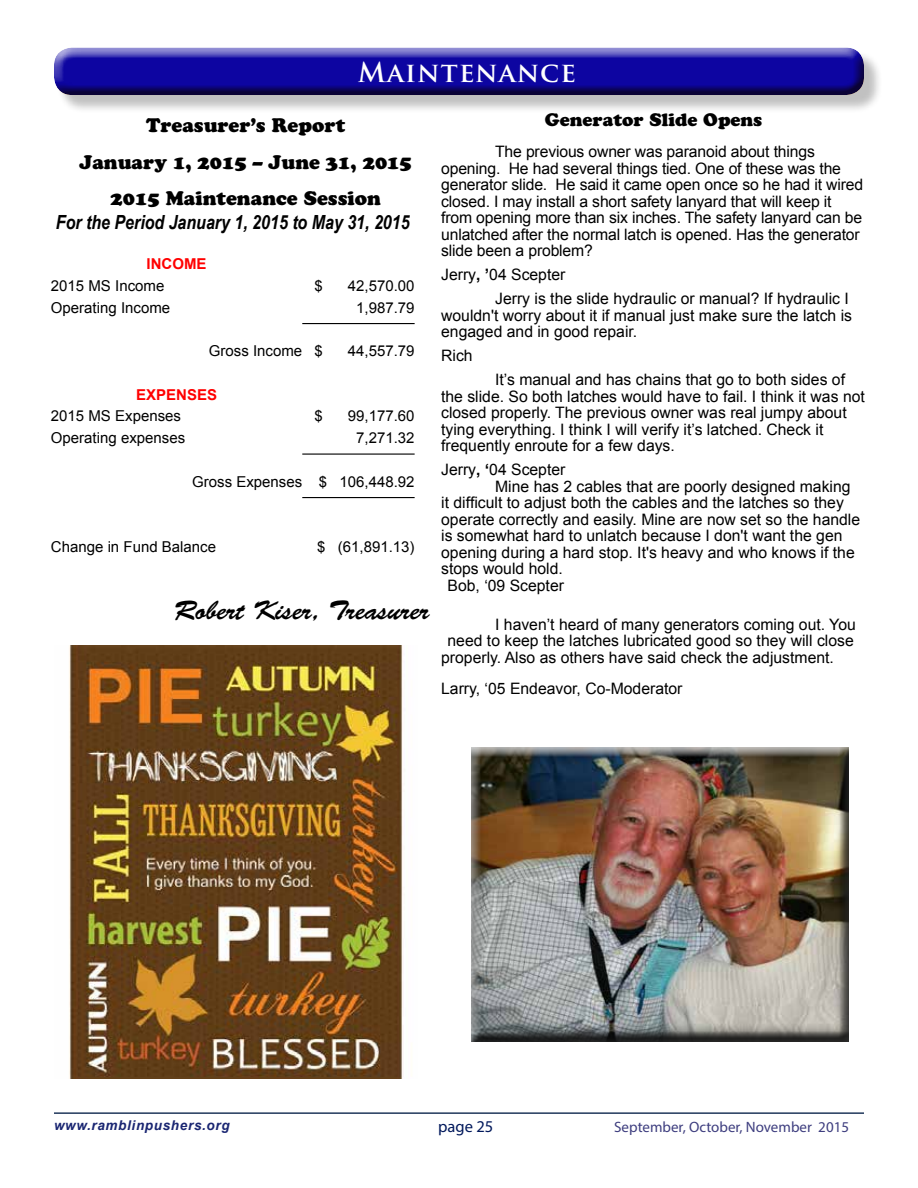
<style>
.page{position:relative;width:918px;height:1188px;background:#fff}
.page>*{position:absolute;margin:0;border:0;box-sizing:border-box;transform-origin:0 0}
.t1{font:27px "Brush Script Std";color:#000}
.t2{font:700 26.85px "Trajan Pro";letter-spacing:.04em;color:#fff}
.t3{font:19.5px "Cooper Black Std";color:#000}
.t4{font:italic 700 19.5px "Arial Narrow";color:#000}
.Normal__Web{font:18px "Cooper Black Std";color:#000}
.t5{font:16.5px "Myriad Pro";color:#00185b}
.Normal__Web-2{font:15.75px/16.5px "Arial";color:#000}
.t6{font:15px "Arial";color:#000}
.t7{font:15px "Myriad Pro";color:#3e3e7f}
.t8{font:700 15px "Arial";color:#f00}
.t9{font:italic 700 13.5px "Arial";letter-spacing:.05em;color:#1a2672}
.s1{font-weight:700}
</style>
<div class="page">
<hr style="left:54px;top:1112px;width:810px;height:2px;background:#20375b">
<div style="left:56px;top:50px;width:826px;height:64px;background:#000;opacity:.25"></div>
<div style="left:53px;top:47px;width:811px;height:38px;background:#8c88d2"></div>
<div style="left:53px;top:51px;width:811px;height:48px;background:#d1801c;opacity:.75"></div>
<hr style="left:302px;top:323px;width:113px;height:1px;background:#000">
<hr style="left:302px;top:454px;width:113px;height:1px;background:#000">
<hr style="left:302px;top:497px;width:113px;height:1px;background:#000">
<div style="left:471px;top:747px;width:378px;height:296px;background:#000;opacity:.75"></div>
<img style="left:69px;top:646px;width:334px;height:433px">
<h2 class="t2" style="left:358px;top:56px;width:220px">Maintenance</h2>
<p class="t3" style="left:146px;top:114px;width:201px">Treasurer’s Report</p>
<p class="t3" style="left:80px;top:150px;width:334px">January 1, 2015 – June 31, 2015</p>
<p class="t3" style="left:111px;top:187px;width:272px">2015 Maintenance Session</p>
<p class="t4" style="left:56px;top:207px;width:355px">For the Period January 1, 2015 to May 31, 2015</p>
<p class="t8" style="left:147px;top:254px;width:61px">INCOME</p>
<p class="t6" style="left:51px;top:276px;width:115px">2015 MS Income</p>
<p class="t6" style="left:315px;top:276px;width:10px">$</p>
<p class="t6" style="left:348px;top:276px;width:68px">42,570.00</p>
<p class="t6" style="left:51px;top:298px;width:121px">Operating Income</p>
<p class="t6" style="left:356px;top:298px;width:60px">1,987.79</p>
<p class="t6" style="left:209px;top:341px;width:95px">Gross Income</p>
<p class="t6" style="left:315px;top:341px;width:10px">$</p>
<p class="t6" style="left:348px;top:341px;width:68px">44,557.79</p>
<p class="t8" style="left:136px;top:384px;width:82px">EXPENSES</p>
<p class="t6" style="left:51px;top:406px;width:132px">2015 MS Expenses</p>
<p class="t6" style="left:315px;top:406px;width:10px">$</p>
<p class="t6" style="left:348px;top:406px;width:68px">99,177.60</p>
<p class="t6" style="left:51px;top:428px;width:136px">Operating expenses</p>
<p class="t6" style="left:356px;top:428px;width:60px">7,271.32</p>
<p class="t6" style="left:192px;top:472px;width:112px">Gross Expenses</p>
<p class="t6" style="left:319px;top:472px;width:97px">$ 106,448.92</p>
<p class="t6" style="left:51px;top:537px;width:167px">Change in Fund Balance</p>
<p class="t6" style="left:317px;top:537px;width:99px">$ (61,891.13)</p>
<p class="t1" style="left:174px;top:595px;width:257px">Robert Kiser, Treasurer</p>
<p class="Normal__Web" style="left:545px;top:108px;width:219px">Generator Slide Opens</p>
<p class="Normal__Web-2" style="left:441px;top:144px;width:423px;text-indent:54px">The previous owner was paranoid about things opening. He had several things tied. One of these was the generator slide. He said it came open once so he had it wired closed. I may install a short safety lanyard that will keep it from opening more than six inches. The safety lanyard can be unlatched after the normal latch is opened. Has the generator slide been a problem?</p>
<p class="Normal__Web-2" style="left:441px;top:267px;width:126px">Jerry<span class="s1">, ’</span>04 Scepter</p>
<p class="Normal__Web-2" style="left:441px;top:291px;width:412px;text-indent:54px">Jerry is the slide hydraulic or manual? If hydraulic I wouldn't worry about it if manual just make sure the latch is engaged and in good repair.</p>
<p class="Normal__Web-2" style="left:441px;top:348px;width:33px">Rich</p>
<p class="Normal__Web-2" style="left:441px;top:372px;width:425px;text-indent:54px">It’s manual and has chains that go to both sides of the slide. So both latches would have to fail. I think it was not closed properly. The previous owner was real jumpy about tying everything. I think I will verify it’s latched. Check it frequently enroute for a few days.</p>
<p class="Normal__Web-2" style="left:441px;top:462px;width:126px">Jerry<span class="s1">, ‘</span>04 Scepter</p>
<p class="Normal__Web-2" style="left:495px;top:478px;width:357px">Mine has 2 cables that are poorly designed making</p>
<p class="Normal__Web-2" style="left:441px;top:495px;width:404px">it difficult to adjust both the cables and the latches so they</p>
<p class="Normal__Web-2" style="left:441px;top:511px;width:421px">operate correctly and easily. Mine are now set so the handle</p>
<p class="Normal__Web-2" style="left:441px;top:528px;width:403px">is somewhat hard to unlatch because I don't want the gen</p>
<p class="Normal__Web-2" style="left:441px;top:544px;width:415px">opening during a hard stop. It's heavy and who knows if the</p>
<p class="Normal__Web-2" style="left:441px;top:561px;width:123px">stops would hold.</p>
<p class="Normal__Web-2" style="left:448px;top:577px;width:118px">Bob, ‘09 Scepter</p>
<p class="Normal__Web-2" style="left:495px;top:616px;width:362px">I haven’t heard of many generators coming out. You</p>
<p class="Normal__Web-2" style="left:448px;top:633px;width:408px">need to keep the latches lubricated good so they will close</p>
<p class="Normal__Web-2" style="left:441px;top:649px;width:394px">properly. Also as others have said check the adjustment.</p>
<p class="Normal__Web-2" style="left:441px;top:681px;width:243px">Larry, ‘05 Endeavor, Co-Moderator</p>
<p class="t9" style="left:54px;top:1117px;width:177px">www.ramblinpushers.org</p>
<p class="t5" style="left:438px;top:1117px;width:57px">page 25</p>
<p class="t7" style="left:614px;top:1117px;width:236px">September, October, November 2015</p>
</div>
